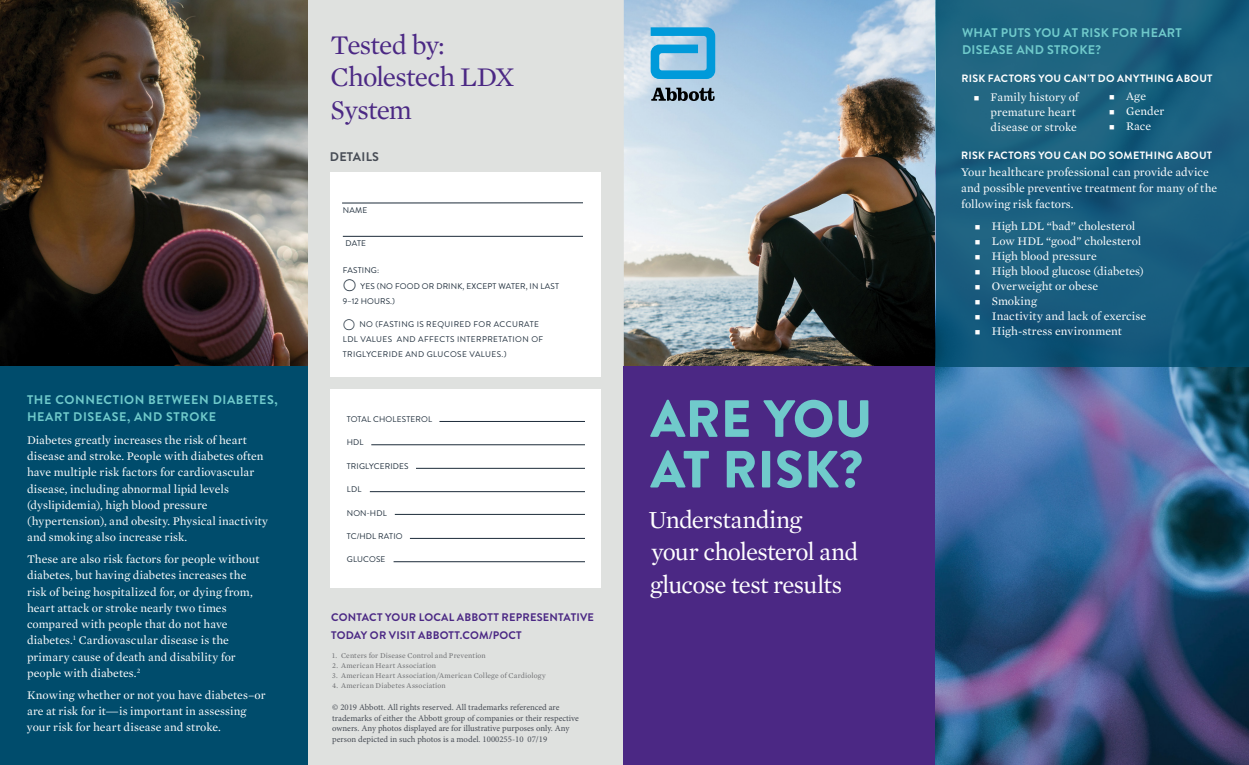
<style>
.page{position:relative;width:1249px;height:765px;background:#fff}
.page>*{position:absolute;margin:0;border:0;box-sizing:border-box;transform-origin:0 0}
.t1{font:900 52.25px/50.6px "Brandon Grotesque";letter-spacing:.005em;color:#70cacb}
.t2{font:27.5px/32.5px "Mercury Text G1";letter-spacing:-.03em;color:#4b2884}
.t3{font:25px/31.2px "Mercury Text G1";letter-spacing:-.03em;color:#fff}
.t4{font:700 12.5px/16.2px "Brandon Grotesque";letter-spacing:.05em;color:#70cacb}
.t5{font:700 12.5px/16.2px "Brandon Grotesque";letter-spacing:.02em;color:#70cacb}
.t6{font:700 12.5px "Brandon Grotesque";letter-spacing:.02em;color:#474c55}
.t7{font:11.88px/16.2px "Mercury Text G1";letter-spacing:.005em;color:#fff}
.t8{font:700 11px/18.8px "Brandon Grotesque";letter-spacing:.02em;color:#4b2884}
.t9{font:700 10.62px "Brandon Grotesque";letter-spacing:.03em;color:#fff}
.t10{font:8.75px/10.5px "Minion Pro";color:#474c55}
.t11{font:8.25px/15.1px "Brandon Grotesque";letter-spacing:.02em;color:#1c2b39}
.t12{font:8.25px/15.1px "Brandon Grotesque";letter-spacing:.05em;color:#1c2b39}
.t13{font:7.5px "Mercury Text G1";letter-spacing:.02em;color:#6d6e71}
.s1{font-weight:300;font-size:16.5px}
.s2{font-weight:300;font-size:15.12px}
</style>
<div class="page">
<div style="left:273px;top:0;width:385px;height:765px;background:#dfe1df"></div>
<img style="left:624px;top:0;width:312px;height:367px">
<div style="left:624px;top:367px;width:315px;height:398px;background:#4b2884"></div>
<svg style="left:651px;top:88px;width:63px;height:13px"></svg>
<svg style="left:651px;top:27px;width:64px;height:52px;background:#50b1de"></svg>
<div style="left:330px;top:172px;width:270px;height:204px;background:#fff"></div>
<div style="left:331px;top:390px;width:270px;height:198px;background:#fff"></div>
<hr style="left:439px;top:421px;width:153px;height:1px;background:#1c2b39">
<hr style="left:371px;top:444px;width:226px;height:1px;background:#1c2b39">
<hr style="left:416px;top:468px;width:179px;height:1px;background:#1c2b39">
<hr style="left:370px;top:491px;width:227px;height:1px;background:#1c2b39">
<hr style="left:395px;top:514px;width:199px;height:1px;background:#1c2b39">
<hr style="left:410px;top:538px;width:187px;height:1px;background:#1c2b39">
<hr style="left:393px;top:561px;width:201px;height:1px;background:#1c2b39">
<div style="left:585px;top:406px;width:15px;height:182px;background:#fff"></div>
<hr style="left:343px;top:236px;width:247px;height:1px;background:#1c2b39">
<hr style="left:342px;top:202px;width:248px;height:1px;background:#1c2b39">
<img style="left:0;top:0;width:307px;height:366px">
<div style="left:0;top:366px;width:307px;height:399px;background:#004c6c"></div>
<img style="left:936px;top:366px;width:313px;height:399px">
<svg style="left:936px;top:0;width:313px;height:366px;background:#185d7d"></svg>
<div style="left:584px;top:193px;width:16px;height:180px;background:#fff"></div>
<p class="t4" style="left:27px;top:392px;width:252px">THE CONNECTION BETWEEN DIABETES,<br>HEART DISEASE, AND STROKE</p>
<p class="t7" style="left:27px;top:431px;width:243px">Diabetes greatly increases the risk of heart disease and stroke. People with diabetes often have multiple risk factors for cardiovascular disease, including abnormal lipid levels (dyslipidemia), high blood pressure (hypertension), and obesity. Physical inactivity and smoking also increase risk.</p>
<p class="t7" style="left:27px;top:550px;width:234px">These are also risk factors for people without diabetes, but having diabetes increases the risk of being hospitalized for, or dying from, heart attack or stroke nearly two times compared with people that do not have diabetes.<sup>1</sup> Cardiovascular disease is the primary cause of death and disability for people with diabetes.<sup>2</sup></p>
<p class="t7" style="left:27px;top:686px;width:240px">Knowing whether or not you have diabetes–or are at risk for it—is important in assessing your risk for heart disease and stroke.</p>
<h2 class="t2" style="left:331px;top:27px;width:186px">Tested by:<br>Cholestech LDX<br>System</h2>
<p class="t6" style="left:330px;top:148px;width:51px">DETAILS</p>
<p class="t11" style="left:343px;top:203px;width:26px">NAME</p>
<p class="t11" style="left:345px;top:236px;width:22px">DATE</p>
<p class="t11" style="left:343px;top:263px;width:218px">FASTING:<br><span class="s1">O</span> YES (NO FOOD OR DRINK, EXCEPT WATER, IN LAST<br>9–12 HOURS.)</p>
<p class="t12" style="left:343px;top:317px;width:202px"><span class="s2">O</span> NO (FASTING IS REQUIRED FOR ACCURATE<br>LDL VALUES AND AFFECTS INTERPRETATION OF<br>TRIGLYCERIDE AND GLUCOSE VALUES.)</p>
<p class="t11" style="left:347px;top:412px;width:87px">TOTAL CHOLESTEROL</p>
<p class="t11" style="left:347px;top:435px;width:18px">HDL</p>
<p class="t11" style="left:347px;top:459px;width:63px">TRIGLYCERIDES</p>
<p class="t11" style="left:347px;top:482px;width:16px">LDL</p>
<p class="t11" style="left:347px;top:505px;width:41px">NON-HDL</p>
<p class="t11" style="left:347px;top:529px;width:57px">TC/HDL RATIO</p>
<p class="t11" style="left:347px;top:552px;width:40px">GLUCOSE</p>
<p class="t8" style="left:331px;top:608px;width:265px">CONTACT YOUR LOCAL ABBOTT REPRESENTATIVE<br>TODAY OR VISIT ABBOTT.COM/POCT</p>
<p class="t13" style="left:332px;top:650px;width:155px">1. Centers for Disease Control and Prevention</p>
<p class="t13" style="left:332px;top:660px;width:105px">2. American Heart Association</p>
<p class="t13" style="left:332px;top:670px;width:215px">3. American Heart Association/American College of Cardiology</p>
<p class="t13" style="left:332px;top:680px;width:115px">4. American Diabetes Association</p>
<p class="t10" style="left:332px;top:702px;width:248px">© 2019 Abbott. All rights reserved. All trademarks referenced are trademarks of either the Abbott group of companies or their respective owners. Any photos displayed are for illustrative purposes only. Any person depicted in such photos is a model. 1000255-10 07/19</p>
<h1 class="t1" style="left:650px;top:394px;width:223px">ARE YOU<br>AT RISK?</h1>
<h3 class="t3" style="left:648px;top:503px;width:211px">Understanding<br>your cholesterol and</h3>
<h3 class="t3" style="left:650px;top:568px;width:193px">glucose test results</h3>
<p class="t5" style="left:962px;top:25px;width:221px">WHAT PUTS YOU AT RISK FOR HEART<br>DISEASE AND STROKE?</p>
<p class="t9" style="left:961px;top:71px;width:253px">RISK FACTORS YOU CAN’T DO ANYTHING ABOUT</p>
<p class="t7" style="left:1109px;top:88px;width:38px">■ Age</p>
<p class="t7" style="left:1109px;top:103px;width:57px">■ Gender</p>
<p class="t7" style="left:1109px;top:118px;width:44px">■ Race</p>
<p class="t7" style="left:990px;top:89px;width:90px;line-height:15px;text-indent:-17px">■ Family history of premature heart disease or stroke</p>
<p class="t7" style="left:961px;top:163px;width:257px">Your healthcare professional can provide advice and possible preventive treatment for many of the following risk factors.</p>
<p class="t9" style="left:961px;top:148px;width:253px">RISK FACTORS YOU CAN DO SOMETHING ABOUT</p>
<p class="t7" style="left:975px;top:218px;width:162px">■ High LDL “bad” cholesterol</p>
<p class="t7" style="left:975px;top:233px;width:168px">■ Low HDL “good” cholesterol</p>
<p class="t7" style="left:975px;top:248px;width:123px">■ High blood pressure</p>
<p class="t7" style="left:975px;top:263px;width:170px">■ High blood glucose (diabetes)</p>
<p class="t7" style="left:975px;top:278px;width:125px">■ Overweight or obese</p>
<p class="t7" style="left:975px;top:293px;width:64px">■ Smoking</p>
<p class="t7" style="left:975px;top:308px;width:173px">■ Inactivity and lack of exercise</p>
<p class="t7" style="left:975px;top:323px;width:148px">■ High-stress environment</p>
</div>
